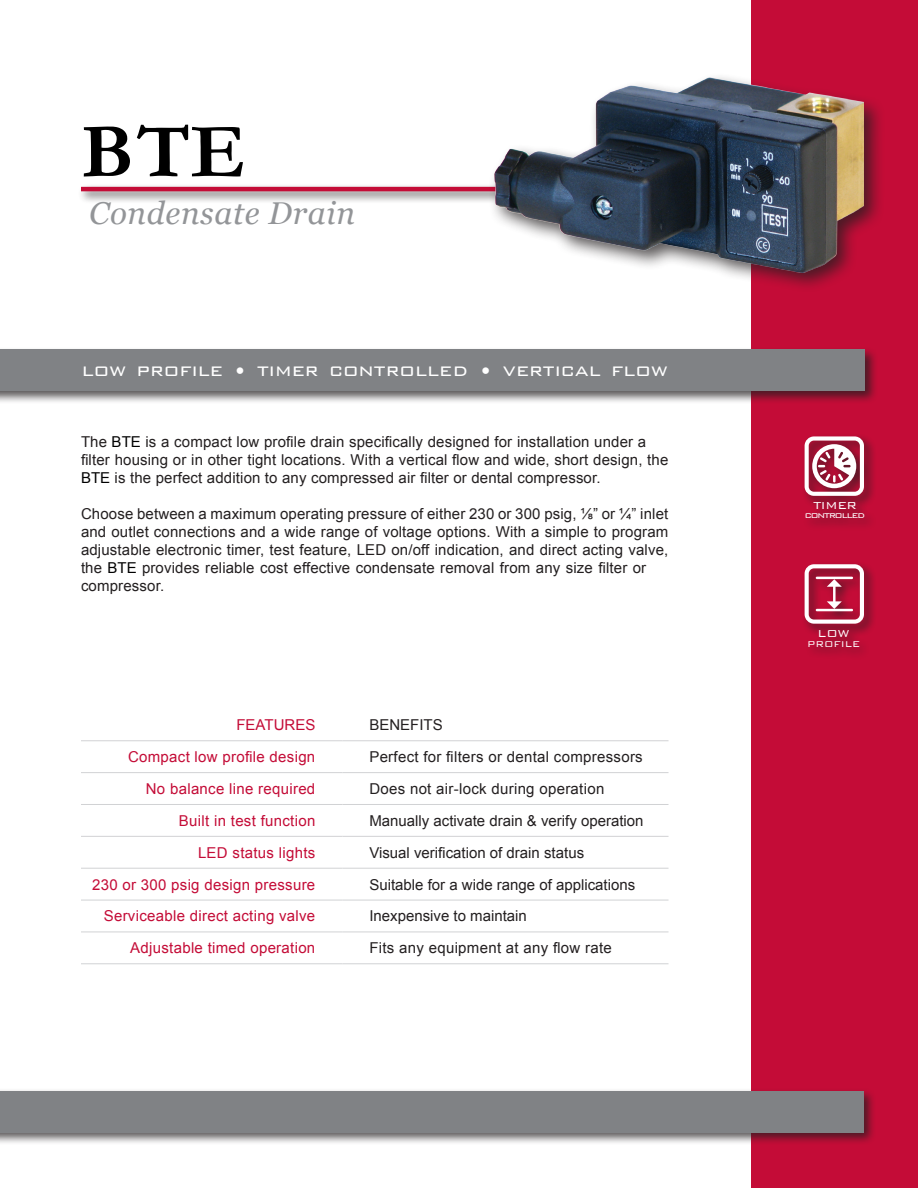
<style>
.page{position:relative;width:918px;height:1188px;background:#fff}
.page>*{position:absolute;margin:0;border:0;box-sizing:border-box;transform-origin:0 0}
.t1{font:700 78px "Garamond";color:#000}
.t2{font:italic 31.5px "Georgia";letter-spacing:.02em;color:#939598}
.t3{font:300 22.5px "Bank Gothic";color:#fff}
.t4{font:15px/18px "Arial";letter-spacing:.01em;color:#231f20}
.t5{font:15px "Arial";letter-spacing:.02em;color:#c40c37}
.t6{font:15px "Arial";color:#c40c37}
.t7{font:300 13.5px "Bank Gothic";letter-spacing:-.02em;color:#fff}
.t8{font:300 11.25px "Bank Gothic";letter-spacing:-.09em;color:#fff}
.t9{font:300 11.25px "Bank Gothic";color:#fff}
.s1{color:#000}
</style>
<div class="page">
<div style="left:751px;top:0;width:167px;height:1188px;background:#c40c37"></div>
<div style="left:78px;top:183px;width:550px;height:21px;background:#231f20;opacity:.75"></div>
<hr style="left:81px;top:187px;width:534px;height:4px;background:#c40c37">
<div style="left:0;top:347px;width:878px;height:57px;background:#231f20;opacity:.75"></div>
<div style="left:0;top:350px;width:865px;height:41px;background:#808285"></div>
<div style="left:0;top:1088px;width:876px;height:57px;background:#231f20;opacity:.75"></div>
<div style="left:0;top:1091px;width:863px;height:41px;background:#808285"></div>
<hr style="left:81px;top:741px;width:261px;height:1px;background:#d1d2d4">
<hr style="left:342px;top:741px;width:327px;height:1px;background:#d1d2d4">
<hr style="left:342px;top:772px;width:327px;height:1px;background:#d1d2d4">
<hr style="left:342px;top:804px;width:327px;height:1px;background:#d1d2d4">
<hr style="left:81px;top:772px;width:261px;height:1px;background:#d1d2d4">
<hr style="left:81px;top:804px;width:261px;height:1px;background:#d1d2d4">
<hr style="left:342px;top:836px;width:327px;height:1px;background:#d1d2d4">
<hr style="left:81px;top:836px;width:261px;height:1px;background:#d1d2d4">
<hr style="left:81px;top:868px;width:261px;height:1px;background:#d1d2d4">
<hr style="left:81px;top:900px;width:261px;height:1px;background:#d1d2d4">
<hr style="left:81px;top:932px;width:261px;height:1px;background:#d1d2d4">
<hr style="left:342px;top:868px;width:327px;height:1px;background:#d1d2d4">
<hr style="left:342px;top:900px;width:327px;height:1px;background:#d1d2d4">
<hr style="left:342px;top:932px;width:327px;height:1px;background:#d1d2d4">
<hr style="left:81px;top:964px;width:261px;height:1px;background:#d1d2d4">
<hr style="left:342px;top:964px;width:327px;height:1px;background:#d1d2d4">
<div style="left:489px;top:72px;width:397px;height:221px;background:#231f20;opacity:.75"></div>
<img style="left:494px;top:78px;width:370px;height:194px">
<div style="left:802px;top:433px;width:75px;height:76px;background:#231f20;opacity:.75"></div>
<svg style="left:805px;top:437px;width:59px;height:59px;background:#c98998"></svg>
<div style="left:803px;top:499px;width:74px;height:32px;background:#231f20;opacity:.75"></div>
<div style="left:802px;top:561px;width:75px;height:75px;background:#231f20;opacity:.75"></div>
<svg style="left:805px;top:564px;width:59px;height:60px"></svg>
<div style="left:805px;top:627px;width:66px;height:33px;background:#231f20;opacity:.75"></div>
<h1 class="t1" style="left:81px;top:99px;width:166px">BTE</h1>
<h2 class="t2" style="left:89px;top:191px;width:267px">Condensate Drain</h2>
<h3 class="t3" style="left:82px;top:353px;width:587px">low profile • timer controlled • vertical flow</h3>
<p class="t4" style="left:81px;top:433px;width:589px">The <span class="s1">BTE</span> is a compact low profile drain specifically designed for installation under a filter housing or in other tight locations. With a vertical flow and wide, short design, the<br><span class="s1">BTE</span> is the perfect addition to any compressed air filter or dental compressor.</p>
<p class="t4" style="left:81px;top:505px;width:589px">Choose between a maximum operating pressure of either 230 or 300 psig, ⅛” or ¼” inlet and outlet connections and a wide range of voltage options. With a simple to program adjustable electronic timer, test feature, LED on/off indication, and direct acting valve, the <span class="s1">BTE</span> provides reliable cost effective condensate removal from any size filter or compressor.</p>
<p class="t6" style="left:236px;top:715px;width:80px">FEATURES</p>
<p class="t4" style="left:369px;top:716px;width:75px">BENEFITS</p>
<p class="t5" style="left:128px;top:747px;width:189px">Compact low profile design</p>
<p class="t4" style="left:369px;top:748px;width:275px">Perfect for filters or dental compressors</p>
<p class="t5" style="left:146px;top:779px;width:171px">No balance line required</p>
<p class="t4" style="left:369px;top:780px;width:236px">Does not air-lock during operation</p>
<p class="t5" style="left:179px;top:811px;width:138px">Built in test function</p>
<p class="t4" style="left:369px;top:812px;width:276px">Manually activate drain &amp; verify operation</p>
<p class="t5" style="left:198px;top:843px;width:119px">LED status lights</p>
<p class="t4" style="left:369px;top:844px;width:216px">Visual verification of drain status</p>
<p class="t5" style="left:92px;top:875px;width:225px">230 or 300 psig design pressure</p>
<p class="t4" style="left:369px;top:875px;width:267px">Suitable for a wide range of applications</p>
<p class="t5" style="left:104px;top:906px;width:213px">Serviceable direct acting valve</p>
<p class="t4" style="left:369px;top:907px;width:159px">Inexpensive to maintain</p>
<p class="t5" style="left:130px;top:938px;width:187px">Adjustable timed operation</p>
<p class="t4" style="left:369px;top:939px;width:244px">Fits any equipment at any flow rate</p>
<p class="t7" style="left:813px;top:495px;width:45px">TIMER</p>
<p class="t8" style="left:805px;top:506px;width:62px">controlled</p>
<p class="t7" style="left:818px;top:623px;width:33px">LOW</p>
<p class="t9" style="left:807px;top:636px;width:54px">PROFILE</p>
</div>
